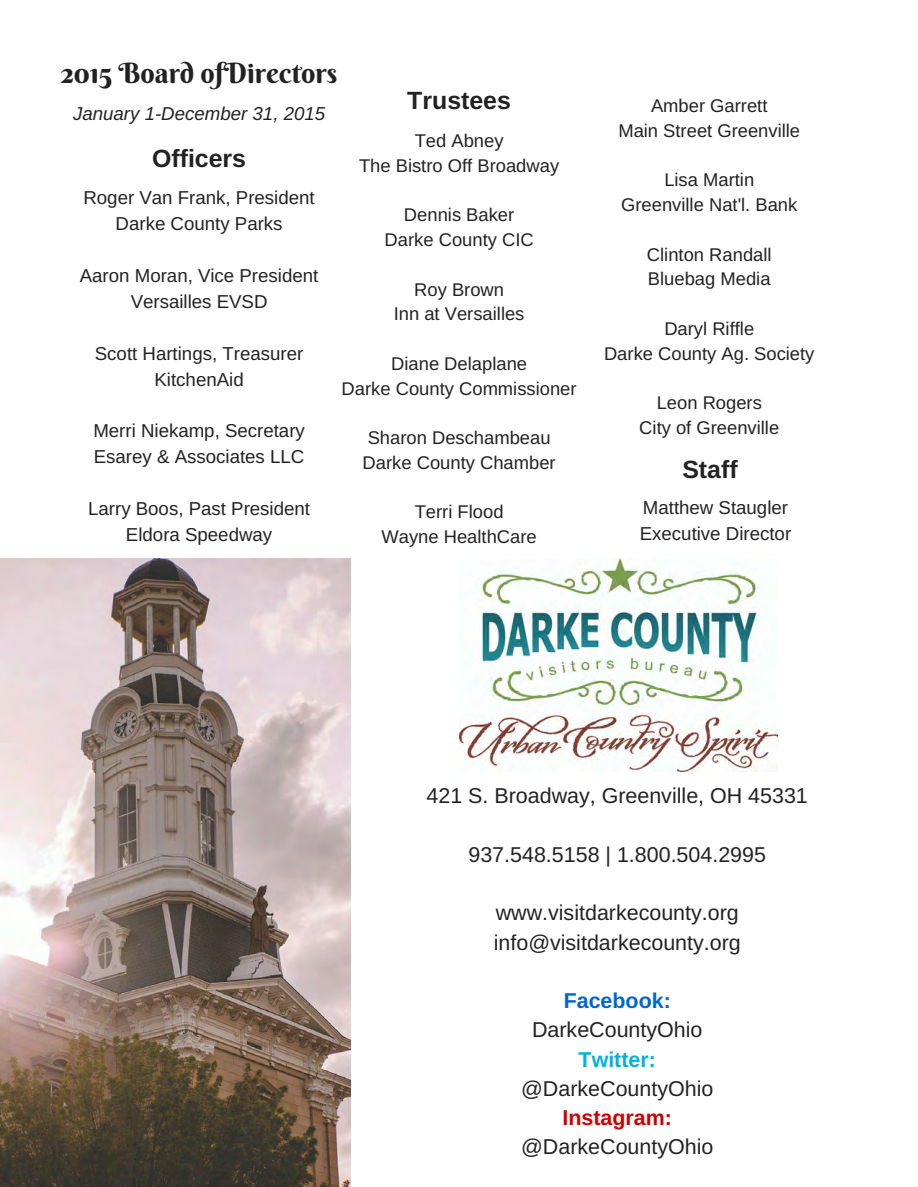
<style>
.page{position:relative;width:918px;height:1187px;background:#fff}
.page>*{position:absolute;margin:0;border:0;box-sizing:border-box;transform-origin:0 0}
.t1{font:28.05px "Berkshire Swash";color:#222}
.t2{font:700 24.9px "Arimo";color:#222}
.t3{font:21.45px/29.2px "Arimo";color:#222}
.t4{font:700 21.45px "Arimo";color:#c00}
.t5{font:700 21.45px "Arimo";color:#06c}
.t6{font:700 21.45px "Arimo";color:#04b1de}
.t7{font:18.75px/25.8px "Arimo";color:#222;text-align:center}
.t8{font:italic 18.75px "Arimo";color:#222}
.t9{font:18.45px/24.8px "Arimo";color:#222;text-align:center}
</style>
<div class="page">
<img style="left:0;top:559px;width:351px;height:627px">
<img style="left:459px;top:559px;width:318px;height:212px">
<h1 class="t1" style="left:61px;top:55px;width:278px">2015 Board ofDirectors</h1>
<p class="t8" style="left:73px;top:103px;width:254px">January 1-December 31, 2015</p>
<h2 class="t2" style="left:152px;top:145px;width:96px">Officers</h2>
<p class="t7" style="left:83px;top:185px;width:233px">Roger Van Frank, President<br>Darke County Parks</p>
<p class="t7" style="left:80px;top:263px;width:240px">Aaron Moran, Vice President<br>Versailles EVSD</p>
<p class="t7" style="left:95px;top:340px;width:210px">Scott Hartings, Treasurer<br>KitchenAid</p>
<p class="t7" style="left:93px;top:418px;width:213px;text-align:left">Merri Niekamp, Secretary<br>Esarey &amp; Associates LLC</p>
<p class="t7" style="left:88px;top:495px;width:223px">Larry Boos, Past President<br>Eldora Speedway</p>
<h2 class="t2" style="left:407px;top:86px;width:105px">Trustees</h2>
<p class="t9" style="left:359px;top:128px;width:202px">Ted Abney<br>The Bistro Off Broadway</p>
<p class="t9" style="left:385px;top:202px;width:151px">Dennis Baker<br>Darke County CIC</p>
<p class="t9" style="left:394px;top:277px;width:132px">Roy Brown<br>Inn at Versailles</p>
<p class="t9" style="left:342px;top:351px;width:237px">Diane Delaplane<br>Darke County Commissioner</p>
<p class="t9" style="left:363px;top:425px;width:195px;text-align:left">Sharon Deschambeau<br>Darke County Chamber</p>
<p class="t9" style="left:382px;top:499px;width:157px">Terri Flood<br>Wayne HealthCare</p>
<p class="t9" style="left:618px;top:93px;width:183px">Amber Garrett<br>Main Street Greenville</p>
<p class="t9" style="left:621px;top:168px;width:178px">Lisa Martin<br>Greenville Nat'l. Bank</p>
<p class="t9" style="left:647px;top:242px;width:126px;text-align:left">Clinton Randall<br>Bluebag Media</p>
<p class="t9" style="left:604px;top:316px;width:212px">Daryl Riffle<br>Darke County Ag. Society</p>
<p class="t9" style="left:639px;top:390px;width:141px">Leon Rogers<br>City of Greenville</p>
<h2 class="t2" style="left:682px;top:455px;width:57px">Staff</h2>
<p class="t7" style="left:640px;top:494px;width:153px;text-align:left">Matthew Staugler<br>Executive Director</p>
<p class="t3" style="left:427px;top:781px;width:383px">421 S. Broadway, Greenville, OH 45331</p>
<p class="t3" style="left:468px;top:839px;width:299px">937.548.5158 | 1.800.504.2995</p>
<p class="t3" style="left:494px;top:898px;width:249px">www.visitdarkecounty.org info@visitdarkecounty.org</p>
<p class="t5" style="left:564px;top:988px;width:109px">Facebook:</p>
<p class="t3" style="left:532px;top:1015px;width:172px">DarkeCountyOhio</p>
<p class="t6" style="left:579px;top:1047px;width:79px">Twitter:</p>
<p class="t3" style="left:521px;top:1073px;width:194px">@DarkeCountyOhio</p>
<p class="t4" style="left:562px;top:1105px;width:111px">Instagram:</p>
<p class="t3" style="left:521px;top:1132px;width:194px">@DarkeCountyOhio</p>
</div>
